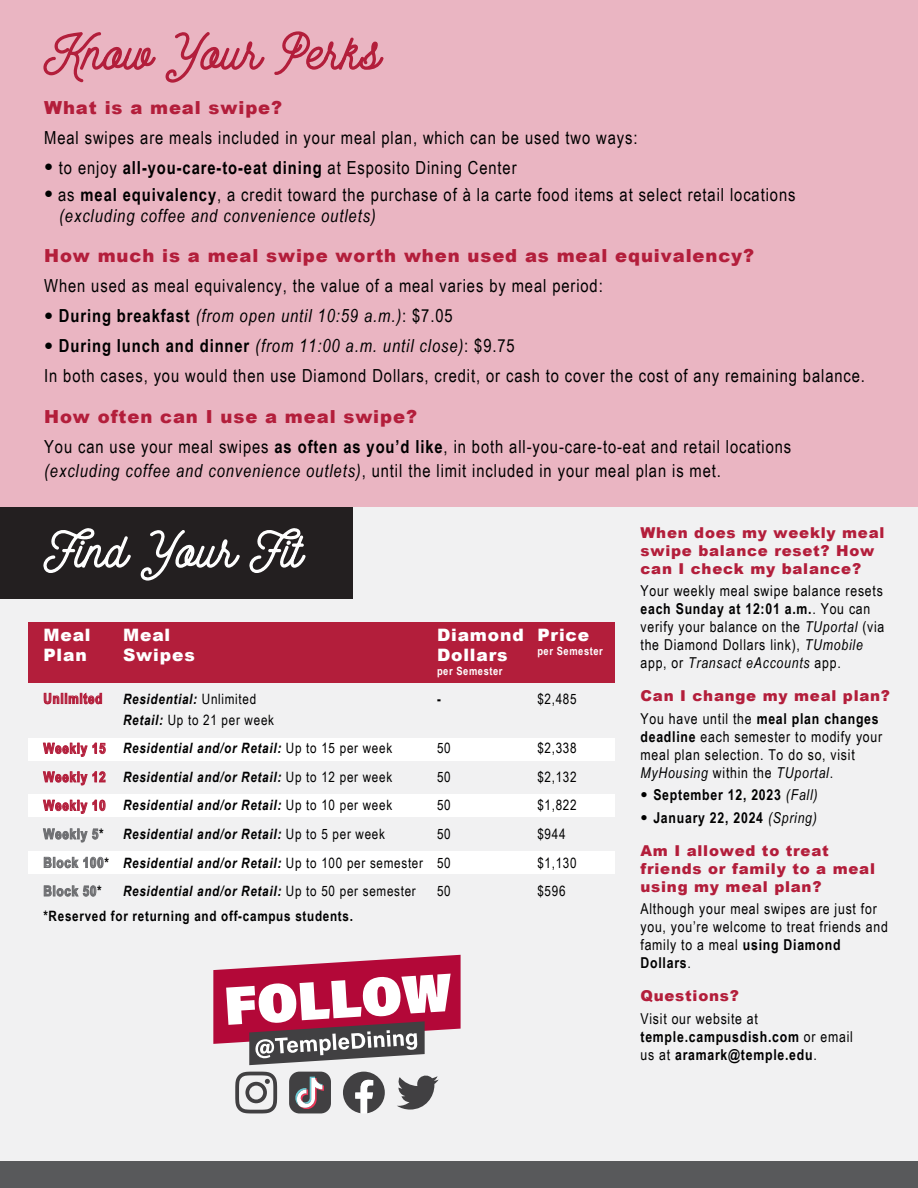
<style>
.page{position:relative;width:918px;height:1188px;background:#fff}
.page>*{position:absolute;margin:0;border:0;box-sizing:border-box;transform-origin:0 0}
.t1{font:300 60px "Hustle Script";color:#b31e3b}
.t2{font:300 60px "Hustle Script";color:#fff}
.t3{font:18px/21px "Arial Narrow";letter-spacing:.05em;color:#000}
.t4{font:900 18px "Arial";letter-spacing:.05em;color:#b31e3b}
.t5{font:italic 18px "Arial Narrow";letter-spacing:.05em;color:#000}
.t6{font:900 17.1px/20px "Arial";letter-spacing:.05em;color:#fff}
.t7{font:15px/18px "Arial Narrow";letter-spacing:.05em;color:#000}
.t8{font:900 15px/18px "Arial";letter-spacing:.05em;color:#b31e3b}
.t9{font:700 15px/18px "Arial Narrow";letter-spacing:.05em;color:#000}
.t10{font:italic 700 14.25px/28.5px "Arial Narrow";letter-spacing:.05em;color:#000}
.t11{font:14.25px/28.5px "Arial Narrow";letter-spacing:.05em;color:#000}
.t12{font:700 14.25px/28.5px "Arial Narrow";letter-spacing:.05em;color:#b31e3b}
.t13{font:700 14.25px "Arial Narrow";letter-spacing:.05em;color:#000}
.t14{font:700 11.4px "Arial Narrow";letter-spacing:.05em;color:#fff}
.s1{font-size:15px}
.s2{font-weight:700}
.s3{font-style:italic}
.s4{font-style:normal;font-size:15px}
.s5{font-weight:700;font-style:normal}
.s6{font-style:normal}
.s7{color:#6d6e71}
.s8{color:#000}
.s9{font-weight:700;font-style:italic}
.s10{font-weight:400;font-style:normal}
.s11{font-weight:400;font-size:12px}
.s12{font-weight:400;font-style:italic}
.s13{font-weight:400}
</style>
<div class="page">
<div style="left:0;top:507px;width:918px;height:681px;background:#f1f1f2"></div>
<div style="left:0;top:0;width:918px;height:507px;background:#eab5c2"></div>
<svg style="left:43px;top:32px;width:113px;height:51px"></svg>
<svg style="left:166px;top:32px;width:99px;height:51px"></svg>
<svg style="left:274px;top:31px;width:109px;height:44px"></svg>
<div style="left:0;top:1161px;width:918px;height:27px;background:#58595b"></div>
<div style="left:0;top:507px;width:352px;height:92px;background:#231f20"></div>
<svg style="left:43px;top:528px;width:88px;height:45px"></svg>
<svg style="left:141px;top:530px;width:99px;height:51px"></svg>
<svg style="left:249px;top:528px;width:57px;height:45px"></svg>
<div style="left:28px;top:622px;width:587px;height:61px;background:#b31e3b"></div>
<div style="left:28px;top:738px;width:587px;height:23px;background:#fff"></div>
<div style="left:28px;top:795px;width:587px;height:22px;background:#fff"></div>
<div style="left:28px;top:851px;width:587px;height:23px;background:#fff"></div>
<svg style="left:43px;top:692px;width:59px;height:13px"></svg>
<svg style="left:43px;top:742px;width:63px;height:15px"></svg>
<svg style="left:43px;top:771px;width:63px;height:15px"></svg>
<svg style="left:43px;top:799px;width:63px;height:15px"></svg>
<svg style="left:43px;top:828px;width:56px;height:15px"></svg>
<svg style="left:43px;top:856px;width:61px;height:12px"></svg>
<svg style="left:43px;top:885px;width:54px;height:12px"></svg>
<svg style="left:213px;top:955px;width:248px;height:110px"></svg>
<svg style="left:235px;top:1072px;width:42px;height:41px"></svg>
<div style="left:289px;top:1072px;width:42px;height:41px;background:#414042;border-radius:10px"></div>
<svg style="left:295px;top:1077px;width:29px;height:32px"></svg>
<svg style="left:343px;top:1072px;width:42px;height:41px"></svg>
<svg style="left:397px;top:1075px;width:42px;height:35px"></svg>
<h1 class="t1" style="left:44px;top:21px;width:338px">Know Your Perks</h1>
<p class="t4" style="left:44px;top:94px;width:239px">What is a meal swipe?</p>
<p class="t3" style="left:44px;top:126px;width:595px">Meal swipes are meals included in your meal plan, which can be used two ways:</p>
<p class="t3" style="left:44px;top:156px;width:474px"><span class="s1">●</span> to enjoy <span class="s2">all-you-care-to-eat dining</span> at Esposito Dining Center</p>
<p class="t3" style="left:59px;top:183px;width:738px;text-indent:-15px"><span class="s1">●</span> as <span class="s2">meal equivalency</span>, a credit toward the purchase of à la carte food items at select retail locations <span class="s3">(excluding coffee and convenience outlets)</span></p>
<p class="t4" style="left:44px;top:243px;width:712px">How much is a meal swipe worth when used as meal equivalency?</p>
<p class="t3" style="left:44px;top:275px;width:560px">When used as meal equivalency, the value of a meal varies by meal period:</p>
<p class="t5" style="left:44px;top:303px;width:410px"><span class="s4">●</span> <span class="s5">During breakfast</span> (from open until 10:59 a.m.)<span class="s6">: $7.05</span></p>
<p class="t3" style="left:44px;top:330px;width:822px;line-height:30px"><span class="s1">●</span> <span class="s2">During lunch and dinner</span> <span class="s3">(from 11:00 a.m. until close)</span>: $9.75<br>In both cases, you would then use Diamond Dollars, credit, or cash to cover the cost of any remaining balance.</p>
<p class="t4" style="left:44px;top:403px;width:374px">How often can I use a meal swipe?</p>
<p class="t3" style="left:44px;top:434px;width:749px;line-height:24px">You can use your meal swipes <span class="s2">as often as you’d like</span>, in both all-you-care-to-eat and retail locations <span class="s3">(excluding coffee and convenience outlets)</span>, until the limit included in your meal plan is met.</p>
<h1 class="t2" style="left:44px;top:518px;width:260px">Find Your Fit</h1>
<p class="t6" style="left:43px;top:624px;width:49px">Meal<br>Plan</p>
<p class="t12" style="left:43px;top:684px;width:60px">Unlimited</p>
<p class="t12" style="left:43px;top:733px;width:67px">Weekly 15<br>Weekly 12<br>Weekly 10<br><span class="s7">Weekly 5</span><span class="s8">*<br></span><span class="s7">Block 100</span><span class="s8">*<br></span><span class="s7">Block 50</span><span class="s8">*</span></p>
<p class="t6" style="left:123px;top:624px;width:73px">Meal<br>Swipes</p>
<p class="t11" style="left:123px;top:687px;width:152px;line-height:21.5px"><span class="s9">Residential:</span> Unlimited<br><span class="s9">Retail:</span> Up to 21 per week</p>
<p class="t10" style="left:123px;top:733px;width:302px">Residential and/or Retail: <span class="s10">Up to 15 per week </span>Residential and/or Retail: <span class="s10">Up to 12 per week </span>Residential and/or Retail: <span class="s10">Up to 10 per week </span>Residential and/or Retail: <span class="s10">Up to 5 per week </span>Residential and/or Retail: <span class="s10">Up to 100 per semester </span>Residential and/or Retail: <span class="s10">Up to 50 per semester</span></p>
<p class="t13" style="left:43px;top:905px;width:311px">*Reserved for returning and off-campus students.</p>
<p class="t6" style="left:437px;top:624px;width:88px">Diamond<br>Dollars</p>
<p class="t14" style="left:437px;top:662px;width:67px">per Semester</p>
<p class="t13" style="left:437px;top:688px;width:5px">-</p>
<p class="t11" style="left:437px;top:734px;width:15px;text-align:justify">50<br>50<br>50<br>50<br>50<br>50</p>
<p class="t6" style="left:537px;top:624px;width:53px">Price</p>
<p class="t14" style="left:537px;top:642px;width:67px">per Semester</p>
<p class="t11" style="left:537px;top:684px;width:41px">$2,485</p>
<p class="t11" style="left:537px;top:734px;width:41px">$2,338 $2,132 $1,822 $944 $1,130 $596</p>
<p class="t8" style="left:641px;top:523px;width:245px">When does my weekly meal swipe balance reset? How can I check my balance?</p>
<p class="t7" style="left:641px;top:581px;width:245px">Your weekly meal swipe balance resets <span class="s2">each Sunday at 12:01 a.m.</span>. You can verify your balance on the <span class="s3">TUportal</span> (via the Diamond Dollars link), <span class="s3">TUmobile </span>app, or <span class="s3">Transact eAccounts</span> app.</p>
<p class="t8" style="left:641px;top:686px;width:251px">Can I change my meal plan?</p>
<p class="t7" style="left:641px;top:709px;width:243px">You have until the <span class="s2">meal plan changes deadline</span> each semester to modify your meal plan selection. To do so, visit <span class="s3">MyHousing</span> within the <span class="s3">TUportal</span>.</p>
<p class="t9" style="left:641px;top:785px;width:179px"><span class="s11">●</span> September 12, 2023 <span class="s12">(Fall)</span></p>
<p class="t9" style="left:641px;top:808px;width:178px"><span class="s11">●</span> January 22, 2024 <span class="s12">(Spring)</span></p>
<p class="t8" style="left:641px;top:841px;width:236px">Am I allowed to treat friends or family to a meal using my meal plan?</p>
<p class="t7" style="left:641px;top:899px;width:249px">Although your meal swipes are just for you, you’re welcome to treat friends and family to a meal <span class="s2">using Diamond<br>Dollars</span>.</p>
<p class="t8" style="left:641px;top:986px;width:100px">Questions?</p>
<p class="t9" style="left:641px;top:1009px;width:214px"><span class="s13">Visit our website at </span>temple.campusdish.com <span class="s13">or email us at</span> aramark@temple.edu<span class="s13">.</span></p>
</div>
